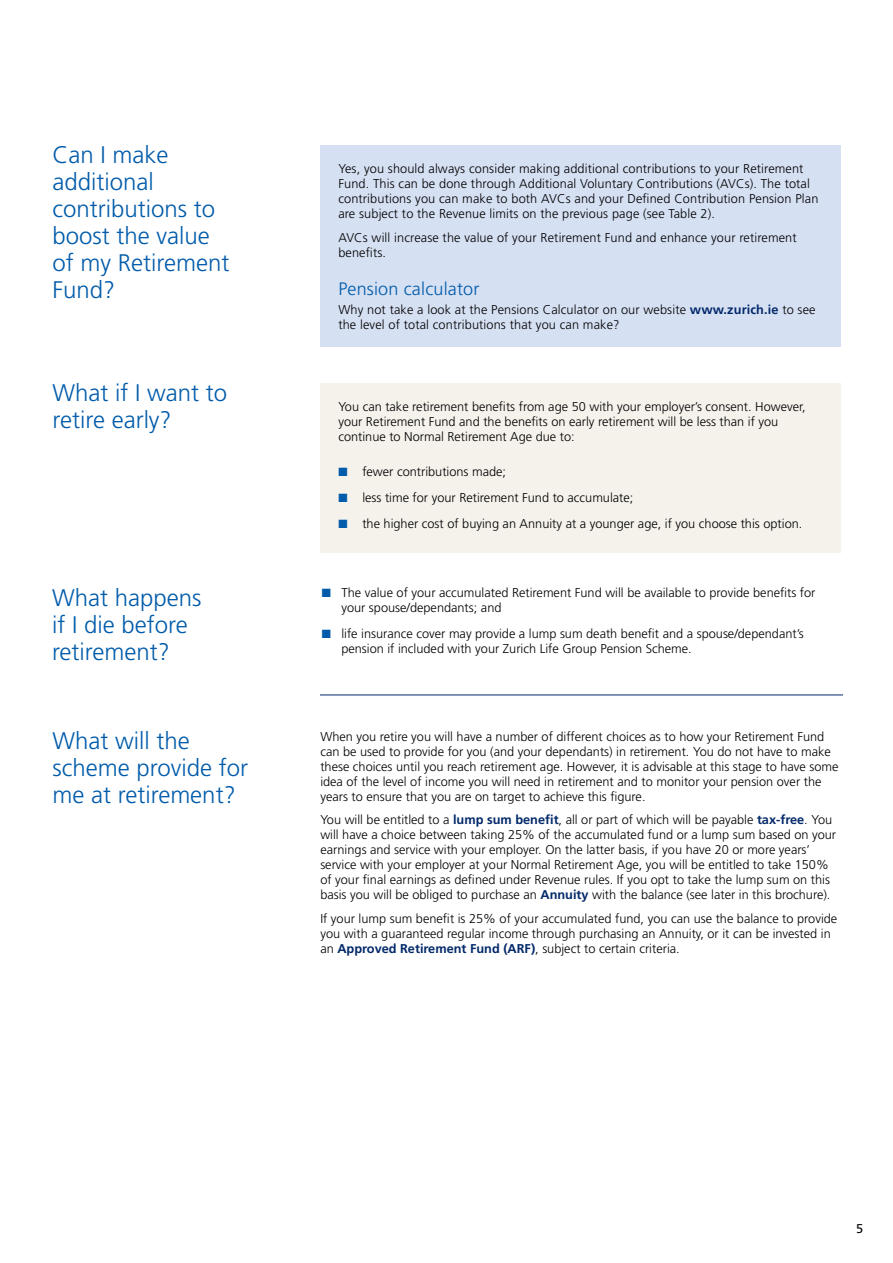
<style>
.page{position:relative;width:893px;height:1263px;background:#fff}
.page>*{position:absolute;margin:0;border:0;box-sizing:border-box;transform-origin:0 0}
.t1{font:300 24px/27px "Frutiger";color:#005baa}
.t2{font:300 18px "Frutiger";letter-spacing:.01em;color:#005baa}
.t3{font:300 12.75px/15px "Frutiger";color:#000}
.t4{font:12.75px "Frutiger";color:#000}
.s1{font-weight:700;color:#03296a}
.s2{color:#005baa}
</style>
<div class="page">
<div style="left:320px;top:383px;width:521px;height:169px;background:#f5f1eb"></div>
<div style="left:320px;top:145px;width:520px;height:202px;background:#d6e0f3"></div>
<hr style="left:320px;top:695px;width:523px;height:1px;background:#03296a">
<h1 class="t1" style="left:53px;top:142px;width:178px">Can I make additional contributions to boost the value of my Retirement<br>Fund?</h1>
<h1 class="t1" style="left:53px;top:380px;width:176px">What if I want to retire early?</h1>
<h1 class="t1" style="left:52px;top:584px;width:151px">What happens if I die before retirement?</h1>
<h1 class="t1" style="left:53px;top:728px;width:197px">What will the scheme provide for me at retirement?</h1>
<p class="t3" style="left:338px;top:161px;width:482px">Yes, you should always consider making additional contributions to your Retirement Fund. This can be done through Additional Voluntary Contributions (AVCs). The total contributions you can make to both AVCs and your Defined Contribution Pension Plan are subject to the Revenue limits on the previous page (see Table 2).</p>
<p class="t3" style="left:338px;top:230px;width:460px">AVCs will increase the value of your Retirement Fund and enhance your retirement benefits.</p>
<h2 class="t2" style="left:338px;top:279px;width:143px">Pension calculator</h2>
<p class="t3" style="left:338px;top:303px;width:479px">Why not take a look at the Pensions Calculator on our website <span class="s1">www.zurich.ie</span> to see the level of total contributions that you can make?</p>
<p class="t3" style="left:338px;top:399px;width:469px">You can take retirement benefits from age 50 with your employer’s consent. However, your Retirement Fund and the benefits on early retirement will be less than if you continue to Normal Retirement Age due to:</p>
<p class="t3" style="left:338px;top:464px;width:169px"><span class="s2">■</span> fewer contributions made;</p>
<p class="t3" style="left:338px;top:490px;width:297px"><span class="s2">■</span> less time for your Retirement Fund to accumulate;</p>
<p class="t3" style="left:338px;top:516px;width:466px"><span class="s2">■</span> the higher cost of buying an Annuity at a younger age, if you choose this option.</p>
<p class="t3" style="left:341px;top:585px;width:476px;text-indent:-20px"><span class="s2">■</span> The value of your accumulated Retirement Fund will be available to provide benefits for your spouse/dependants; and</p>
<p class="t3" style="left:341px;top:626px;width:464px;text-indent:-20px"><span class="s2">■</span> life insurance cover may provide a lump sum death benefit and a spouse/dependant’s pension if included with your Zurich Life Group Pension Scheme.</p>
<p class="t3" style="left:320px;top:729px;width:520px">When you retire you will have a number of different choices as to how your Retirement Fund can be used to provide for you (and your dependants) in retirement. You do not have to make these choices until you reach retirement age. However, it is advisable at this stage to have some idea of the level of income you will need in retirement and to monitor your pension over the years to ensure that you are on target to achieve this figure.</p>
<p class="t3" style="left:320px;top:813px;width:517px">You will be entitled to a <span class="s1">lump sum benefit</span>, all or part of which will be payable <span class="s1">tax-free</span>. You will have a choice between taking 25% of the accumulated fund or a lump sum based on your earnings and service with your employer. On the latter basis, if you have 20 or more years’ service with your employer at your Normal Retirement Age, you will be entitled to take 150% of your final earnings as defined under Revenue rules. If you opt to take the lump sum on this basis you will be obliged to purchase an <span class="s1">Annuity</span> with the balance (see later in this brochure).</p>
<p class="t3" style="left:320px;top:911px;width:518px">If your lump sum benefit is 25% of your accumulated fund, you can use the balance to provide you with a guaranteed regular income through purchasing an Annuity, or it can be invested in an <span class="s1">Approved Retirement Fund (ARF)</span>, subject to certain criteria.</p>
<p class="t4" style="left:856px;top:1221px;width:9px">5</p>
</div>
